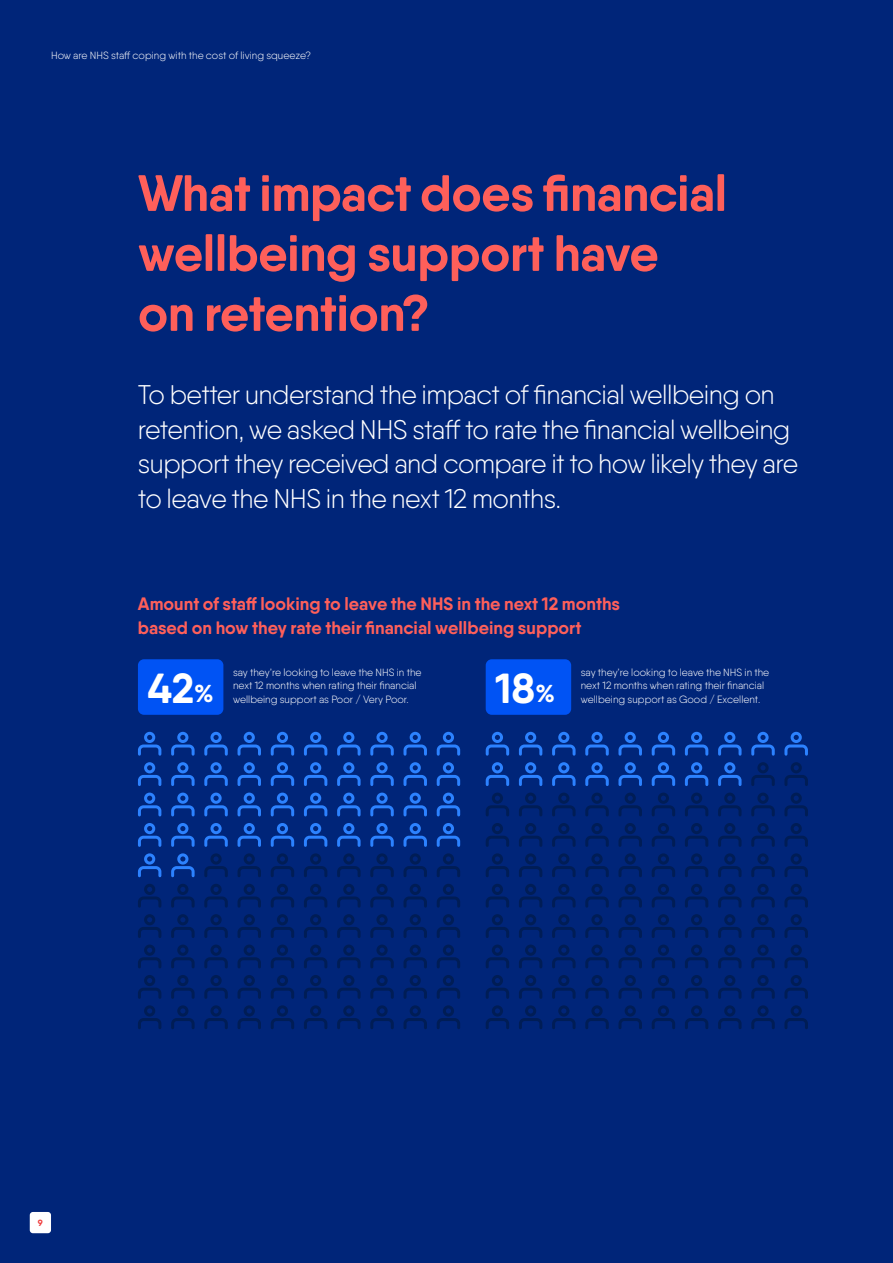
<style>
.page{position:relative;width:893px;height:1263px;background:#002579}
.page>*{position:absolute;margin:0;border:0;box-sizing:border-box;transform-origin:0 0}
.t1{font:700 51px/60px "Qanelas Soft";letter-spacing:-.01em;color:#fe5f5a}
.t2{font:700 42px "Qanelas Soft";color:#fff}
.t3{font:300 27px/34.5px "Qanelas Soft";letter-spacing:-.02em;color:#fff}
.t4{font:700 18px/24px "Qanelas Soft";color:#fe5f5a}
.t5{font:300 10.5px/13.5px "Qanelas Soft";color:#fff}
.t6{font:700 9px "Qanelas Soft";color:#ef3c3c}
.s1{font-size:24.45px}
</style>
<div class="page">
<svg style="left:138px;top:731px;width:24px;height:298px"></svg>
<svg style="left:270px;top:731px;width:25px;height:298px"></svg>
<svg style="left:370px;top:731px;width:24px;height:298px"></svg>
<svg style="left:204px;top:731px;width:24px;height:298px"></svg>
<svg style="left:337px;top:731px;width:24px;height:298px"></svg>
<svg style="left:436px;top:731px;width:25px;height:298px"></svg>
<svg style="left:171px;top:731px;width:24px;height:298px"></svg>
<svg style="left:304px;top:731px;width:24px;height:298px"></svg>
<svg style="left:403px;top:731px;width:24px;height:298px"></svg>
<svg style="left:237px;top:731px;width:24px;height:298px"></svg>
<svg style="left:485px;top:731px;width:25px;height:298px"></svg>
<svg style="left:618px;top:731px;width:24px;height:298px"></svg>
<svg style="left:718px;top:731px;width:24px;height:298px"></svg>
<svg style="left:552px;top:731px;width:24px;height:298px"></svg>
<svg style="left:684px;top:731px;width:25px;height:298px"></svg>
<svg style="left:784px;top:731px;width:24px;height:298px"></svg>
<svg style="left:518px;top:731px;width:25px;height:298px"></svg>
<svg style="left:651px;top:731px;width:25px;height:298px"></svg>
<svg style="left:751px;top:731px;width:24px;height:298px"></svg>
<svg style="left:585px;top:731px;width:24px;height:298px"></svg>
<div style="left:138px;top:659px;width:85px;height:56px;background:#0053f4;border-radius:6px"></div>
<div style="left:486px;top:659px;width:85px;height:56px;background:#0053f4;border-radius:6px"></div>
<div style="left:30px;top:1212px;width:21px;height:21px;background:#fff;border-radius:3px"></div>
<p class="t5" style="left:51px;top:49px;width:262px">How are NHS staff coping with the cost of living squeeze?</p>
<h1 class="t1" style="left:138px;top:163px;width:591px">What impact does financial wellbeing support have on retention?</h1>
<h3 class="t3" style="left:138px;top:377px;width:662px">To better understand the impact of financial wellbeing on retention, we asked NHS staff to rate the financial wellbeing support they received and compare it to how likely they are to leave the NHS in the next 12 months.</h3>
<h3 class="t4" style="left:138px;top:591px;width:484px">Amount of staff looking to leave the NHS in the next 12 months based on how they rate their financial wellbeing support</h3>
<h2 class="t2" style="left:148px;top:661px;width:68px">42<span class="s1">%</span></h2>
<h2 class="t2" style="left:495px;top:661px;width:61px">18<span class="s1">%</span></h2>
<p class="t5" style="left:233px;top:665px;width:190px">say they’re looking to leave the NHS in the next 12 months when rating their financial wellbeing support as Poor / Very Poor.</p>
<p class="t5" style="left:581px;top:665px;width:190px">say they’re looking to leave the NHS in the next 12 months when rating their financial wellbeing support as Good / Excellent.</p>
<p class="t6" style="left:38px;top:1217px;width:6px">9</p>
</div>
